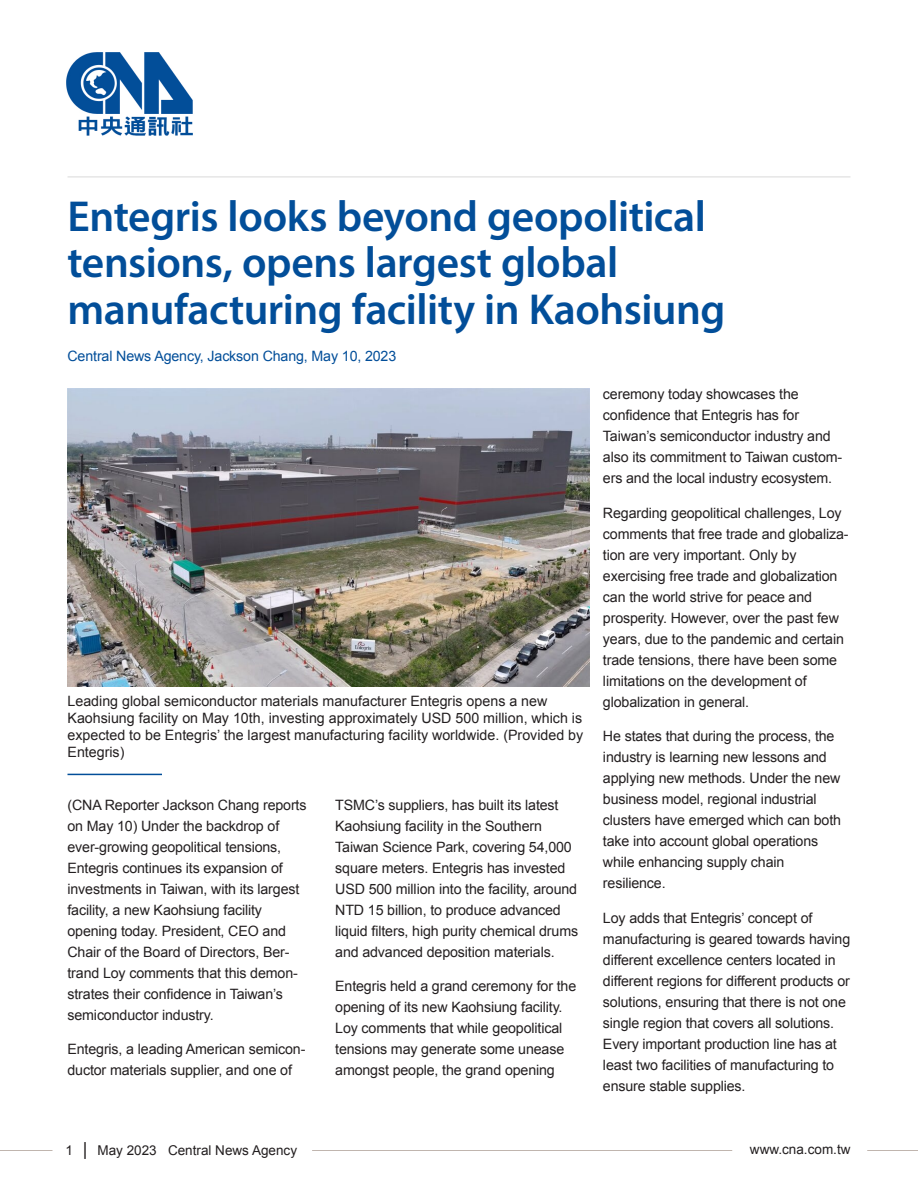
<style>
.page{position:relative;width:918px;height:1188px;background:#fff}
.page>*{position:absolute;margin:0;border:0;box-sizing:border-box;transform-origin:0 0}
.t1{font:600 43.5px/46.5px "Myriad Pro";letter-spacing:-.01em;color:#024e99}
.t2{font:14.25px/21px "Arial";letter-spacing:-.01em;color:#231f20}
.t3{font:14.25px "Arial";letter-spacing:-.01em;color:#024e99}
.t4{font:13.5px "Arial";color:#231f20}
.s1{font-size:18px}
</style>
<div class="page">
<img style="left:66px;top:52px;width:127px;height:84px">
<hr style="left:867px;top:1150px;width:51px;height:1px;background:#c0b5ae">
<hr style="left:312px;top:1150px;width:420px;height:1px;background:#c0b5ae">
<hr style="left:0;top:1150px;width:52px;height:1px;background:#c0b5ae">
<hr style="left:68px;top:176px;width:782px;height:2px;background:#e6e6e6">
<img style="left:68px;top:389px;width:522px;height:297px">
<hr style="left:68px;top:774px;width:94px;height:1px;background:#024e99">
<h1 class="t1" style="left:68px;top:192px;width:660px">Entegris looks beyond geopolitical tensions, opens largest global manufacturing facility in Kaohsiung</h1>
<p class="t3" style="left:68px;top:347px;width:330px">Central News Agency, Jackson Chang, May 10, 2023</p>
<p class="t2" style="left:68px;top:692px;width:517px;line-height:17.1px">Leading global semiconductor materials manufacturer Entegris opens a new Kaohsiung facility on May 10th, investing approximately USD 500 million, which is expected to be Entegris’ the largest manufacturing facility worldwide. (Provided by Entegris)</p>
<p class="t2" style="left:68px;top:794px;width:241px">(CNA Reporter Jackson Chang reports on May 10) Under the backdrop of ever-growing geopolitical tensions, Entegris continues its expansion of investments in Taiwan, with its largest facility, a new Kaohsiung facility opening today. President, CEO and Chair of the Board of Directors, Ber&shy;trand Loy comments that this demon&shy;strates their confidence in Taiwan’s semiconductor industry.</p>
<p class="t2" style="left:68px;top:1039px;width:239px">Entegris, a leading American semicon&shy;ductor materials supplier, and one of</p>
<p class="t2" style="left:335px;top:794px;width:244px">TSMC’s suppliers, has built its latest Kaohsiung facility in the Southern Taiwan Science Park, covering 54,000 square meters. Entegris has invested USD 500 million into the facility, around NTD 15 billion, to produce advanced liquid filters, high purity chemical drums and advanced deposition materials.</p>
<p class="t2" style="left:335px;top:976px;width:243px">Entegris held a grand ceremony for the opening of its new Kaohsiung facility.<br>Loy comments that while geopolitical tensions may generate some unease amongst people, the grand opening</p>
<p class="t2" style="left:603px;top:384px;width:241px">ceremony today showcases the confidence that Entegris has for Taiwan’s semiconductor industry and also its commitment to Taiwan custom&shy;ers and the local industry ecosystem.</p>
<p class="t2" style="left:603px;top:502px;width:247px">Regarding geopolitical challenges, Loy comments that free trade and globaliza&shy;tion are very important. Only by exercising free trade and globalization can the world strive for peace and prosperity. However, over the past few years, due to the pandemic and certain trade tensions, there have been some limitations on the development of globalization in general.</p>
<p class="t2" style="left:603px;top:726px;width:240px">He states that during the process, the industry is learning new lessons and applying new methods. Under the new business model, regional industrial clusters have emerged which can both take into account global operations while enhancing supply chain resilience.</p>
<p class="t2" style="left:603px;top:907px;width:249px">Loy adds that Entegris’ concept of manufacturing is geared towards having different excellence centers located in different regions for different products or solutions, ensuring that there is not one single region that covers all solutions.<br>Every important production line has at least two facilities of manufacturing to ensure stable supplies.</p>
<p class="t4" style="left:65px;top:1141px;width:233px">1 <span class="s1">|</span> May 2023 Central News Agency</p>
<p class="t4" style="left:750px;top:1141px;width:102px">www.cna.com.tw</p>
</div>
